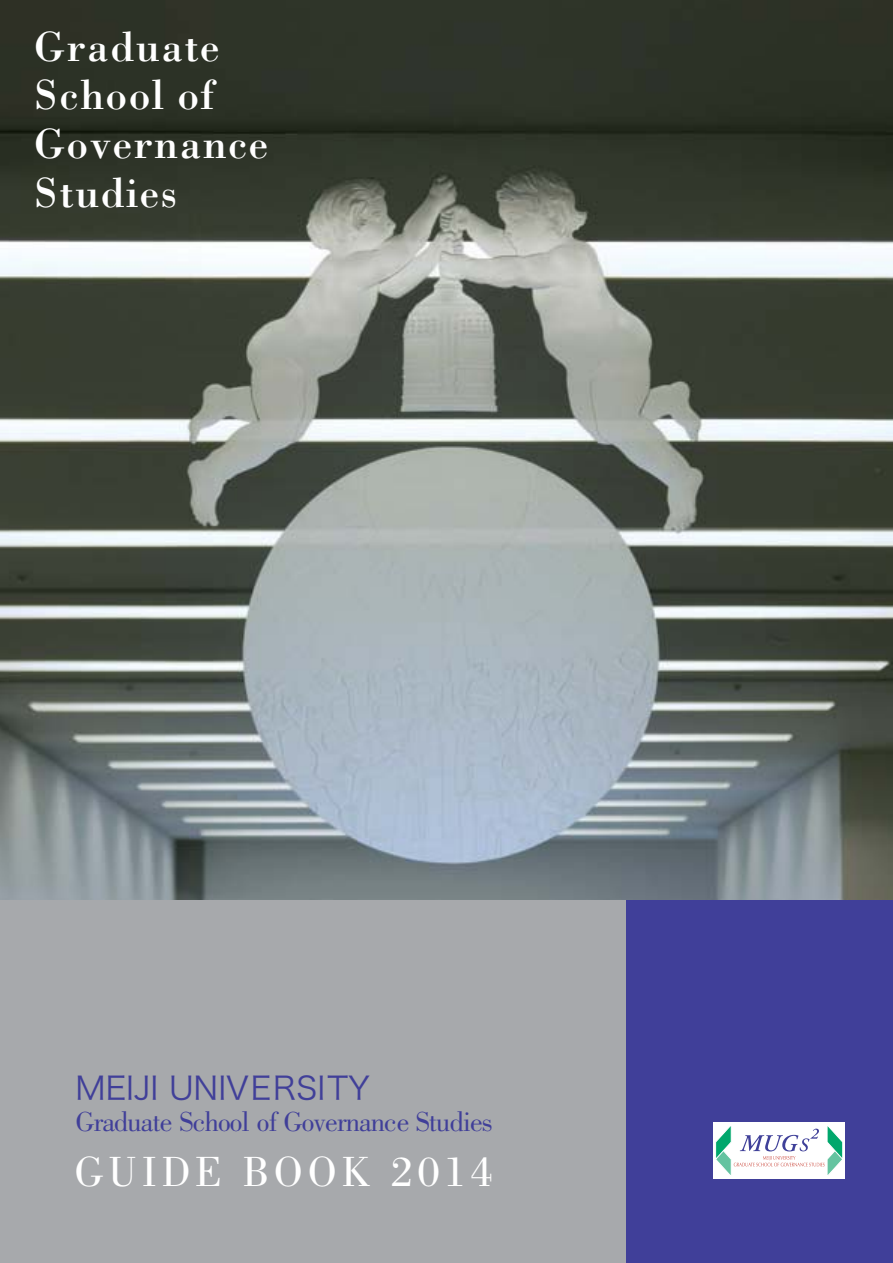
<style>
.page{position:relative;width:893px;height:1263px;background:#fff}
.page>*{position:absolute;margin:0;border:0;box-sizing:border-box;transform-origin:0 0}
.t1{font:43.65px/48.9px "Bodoni";letter-spacing:.03em;color:#fff}
.t2{font:43.65px "Bodoni";letter-spacing:.11em;color:#fff}
.t3{font:31.95px "Hira Kaku Pro W3 90 pv RKSJ H";color:#403f99}
.t4{font:28.5px "Bodoni";letter-spacing:-.03em;color:#403f99}
</style>
<div class="page">
<div style="left:0;top:854px;width:893px;height:409px;background:#a7a9ac"></div>
<div style="left:626px;top:854px;width:267px;height:409px;background:#403f99"></div>
<img style="left:0;top:0;width:893px;height:899px">
<div style="left:713px;top:1122px;width:132px;height:57px;background:#fff"></div>
<svg style="left:715px;top:1126px;width:128px;height:49px"></svg>
<h1 class="t1" style="left:34px;top:26px;width:236px">Graduate<br>School of<br>Governance<br>Studies</h1>
<p class="t3" style="left:76px;top:1076px;width:296px">MEIJI UNIVERSITY</p>
<p class="t4" style="left:76px;top:1111px;width:419px">Graduate School of Governance Studies</p>
<h1 class="t2" style="left:74px;top:1155px;width:420px">GUIDE BOOK 2014</h1>
</div>
